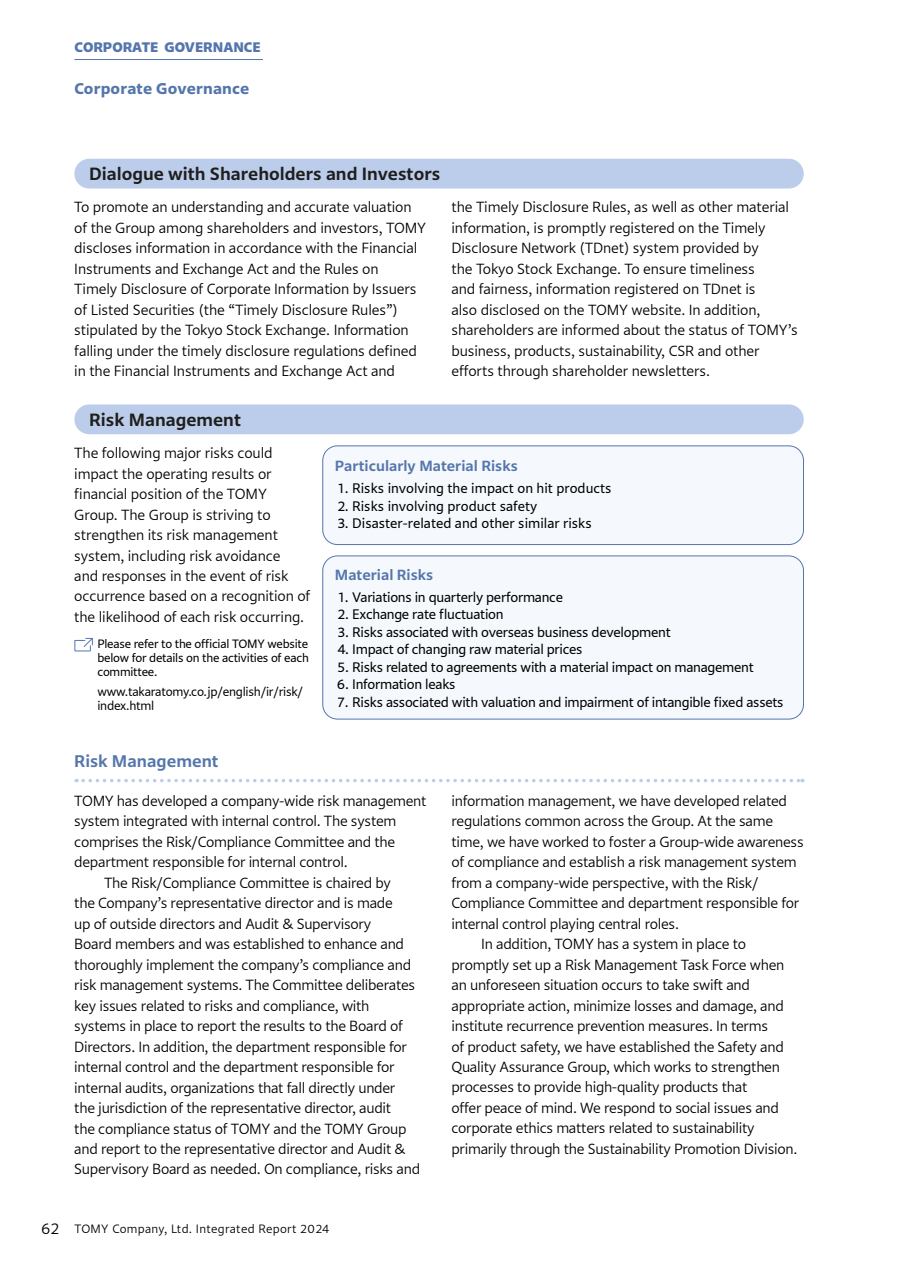
<style>
.page{position:relative;width:903px;height:1275px;background:#fff}
.page>*{position:absolute;margin:0;border:0;box-sizing:border-box;transform-origin:0 0}
.t1{font:700 17.85px "Sharoa Pro";color:#1f1e1d}
.t2{font:700 17.15px "Sharoa Pro";color:#5576ac}
.t3{font:800 15.75px "Sharoa Pro";letter-spacing:.01em;color:#5576ac}
.t4{font:300 14.88px/20.5px "Sharoa Pro";letter-spacing:-.02em;color:#000}
.t5{font:700 14.88px "Sharoa Pro";color:#5576ac}
.t6{font:14px "Sharoa Pro";letter-spacing:-.02em;color:#000}
.t7{font:14px "Sharoa Pro";color:#000}
.t8{font:800 14px "Sharoa Pro";color:#5576ac}
.t9{font:12.25px/14px "Sharoa Pro";letter-spacing:-.02em;color:#000;text-align:justify}
.t10{font:12.25px/14px "P Aoto Gothic Std N";letter-spacing:-.02em;color:#000}
.t11{font:300 12.25px "Sharoa Pro";letter-spacing:.025em;color:#000}
.s1{font-size:15.75px}
</style>
<div class="page">
<div style="left:323px;top:446px;width:480px;height:99px;background:#f5f8fc;border-radius:15px"></div>
<div style="left:322px;top:446px;width:482px;height:99px;border:1px solid #5576ac;border-radius:15px"></div>
<div style="left:323px;top:556px;width:480px;height:163px;background:#f5f8fc;border-radius:15px"></div>
<div style="left:322px;top:556px;width:482px;height:163px;border:1px solid #5576ac;border-radius:15px"></div>
<div style="left:74px;top:159px;width:730px;height:30px;background:#bbcdea;border-radius:15px"></div>
<div style="left:74px;top:404px;width:730px;height:30px;background:#bbcdea;border-radius:15px"></div>
<svg style="left:83px;top:779px;width:720px;height:3px"></svg>
<svg style="left:74px;top:638px;width:19px;height:14px"></svg>
<hr style="left:74px;top:59px;width:189px;height:1px;background:#5576ac">
<p class="t8" style="left:74px;top:35px;width:188px">CORPORATE GOVERNANCE</p>
<p class="t3" style="left:74px;top:74px;width:177px">Corporate Governance</p>
<p class="t1" style="left:89px;top:158px;width:352px">Dialogue with Shareholders and Investors</p>
<p class="t4" style="left:74px;top:196px;width:353px">To promote an understanding and accurate valuation of the Group among shareholders and investors, TOMY discloses information in accordance with the Financial Instruments and Exchange Act and the Rules on<br>Timely Disclosure of Corporate Information by Issuers of Listed Securities (the “Timely Disclosure Rules”) stipulated by the Tokyo Stock Exchange. Information falling under the timely disclosure regulations defined in the Financial Instruments and Exchange Act and</p>
<p class="t4" style="left:451px;top:196px;width:348px">the Timely Disclosure Rules, as well as other material information, is promptly registered on the Timely Disclosure Network (TDnet) system provided by<br>the Tokyo Stock Exchange. To ensure timeliness<br>and fairness, information registered on TDnet is<br>also disclosed on the TOMY website. In addition, shareholders are informed about the status of TOMY’s business, products, sustainability, CSR and other efforts through shareholder newsletters.</p>
<p class="t1" style="left:89px;top:404px;width:153px">Risk Management</p>
<p class="t4" style="left:74px;top:442px;width:238px">The following major risks could impact the operating results or financial position of the TOMY Group. The Group is striving to strengthen its risk management system, including risk avoidance<br>and responses in the event of risk occurrence based on a recognition of the likelihood of each risk occurring.</p>
<p class="t9" style="left:97px;top:636px;width:213px">Please refer to the official TOMY website below for details on the activities of each committee.</p>
<p class="t10" style="left:97px;top:685px;width:207px">www.takaratomy.co.jp/english/ir/risk/ index.html</p>
<p class="t2" style="left:74px;top:746px;width:146px">Risk Management</p>
<p class="t5" style="left:335px;top:453px;width:184px">Particularly Material Risks</p>
<p class="t7" style="left:339px;top:476px;width:274px">1. Risks involving the impact on hit products</p>
<p class="t7" style="left:337px;top:494px;width:202px">2. Risks involving product safety</p>
<p class="t7" style="left:337px;top:511px;width:256px">3. Disaster-related and other similar risks</p>
<p class="t5" style="left:335px;top:562px;width:100px">Material Risks</p>
<p class="t6" style="left:339px;top:585px;width:226px">1. Variations in quarterly performance</p>
<p class="t6" style="left:337px;top:603px;width:168px">2. Exchange rate fluctuation</p>
<p class="t6" style="left:337px;top:620px;width:335px">3. Risks associated with overseas business development</p>
<p class="t6" style="left:337px;top:638px;width:247px">4. Impact of changing raw material prices</p>
<p class="t6" style="left:337px;top:655px;width:418px">5. Risks related to agreements with a material impact on management</p>
<p class="t6" style="left:337px;top:673px;width:120px">6. Information leaks</p>
<p class="t6" style="left:337px;top:690px;width:448px">7. Risks associated with valuation and impairment of intangible fixed assets</p>
<p class="t4" style="left:74px;top:789px;width:354px">TOMY has developed a company-wide risk management</p>
<p class="t4" style="left:74px;top:810px;width:324px">system integrated with internal control. The system</p>
<p class="t4" style="left:74px;top:830px;width:322px">comprises the Risk/Compliance Committee and the</p>
<p class="t4" style="left:74px;top:851px;width:275px">department responsible for internal control.</p>
<p class="t4" style="left:104px;top:871px;width:288px">The Risk/Compliance Committee is chaired by</p>
<p class="t4" style="left:74px;top:892px;width:320px">the Company’s representative director and is made</p>
<p class="t4" style="left:74px;top:912px;width:299px">up of outside directors and Audit &amp; Supervisory</p>
<p class="t4" style="left:74px;top:933px;width:331px">Board members and was established to enhance and</p>
<p class="t4" style="left:74px;top:953px;width:338px">thoroughly implement the company’s compliance and</p>
<p class="t4" style="left:74px;top:974px;width:343px">risk management systems. The Committee deliberates</p>
<p class="t4" style="left:74px;top:994px;width:297px">key issues related to risks and compliance, with</p>
<p class="t4" style="left:74px;top:1014px;width:330px">systems in place to report the results to the Board of</p>
<p class="t4" style="left:74px;top:1035px;width:334px">Directors. In addition, the department responsible for</p>
<p class="t4" style="left:74px;top:1055px;width:322px">internal control and the department responsible for</p>
<p class="t4" style="left:74px;top:1076px;width:322px">internal audits, organizations that fall directly under</p>
<p class="t4" style="left:74px;top:1096px;width:318px">the jurisdiction of the representative director, audit</p>
<p class="t4" style="left:74px;top:1117px;width:334px">the compliance status of TOMY and the TOMY Group</p>
<p class="t4" style="left:74px;top:1137px;width:333px">and report to the representative director and Audit &amp;</p>
<p class="t4" style="left:74px;top:1158px;width:347px">Supervisory Board as needed. On compliance, risks and</p>
<p class="t11" style="left:41px;top:1219px;width:290px"><span class="s1">62</span> TOMY Company, Ltd. Integrated Report 2024</p>
<p class="t4" style="left:451px;top:789px;width:337px">information management, we have developed related</p>
<p class="t4" style="left:451px;top:810px;width:323px">regulations common across the Group. At the same</p>
<p class="t4" style="left:451px;top:830px;width:354px">time, we have worked to foster a Group-wide awareness</p>
<p class="t4" style="left:451px;top:851px;width:347px">of compliance and establish a risk management system</p>
<p class="t4" style="left:451px;top:871px;width:308px">from a company-wide perspective, with the Risk/</p>
<p class="t4" style="left:451px;top:892px;width:349px">Compliance Committee and department responsible for</p>
<p class="t4" style="left:451px;top:912px;width:229px">internal control playing central roles.</p>
<p class="t4" style="left:481px;top:932px;width:266px">In addition, TOMY has a system in place to</p>
<p class="t4" style="left:451px;top:953px;width:334px">promptly set up a Risk Management Task Force when</p>
<p class="t4" style="left:451px;top:973px;width:300px">an unforeseen situation occurs to take swift and</p>
<p class="t4" style="left:451px;top:994px;width:334px">appropriate action, minimize losses and damage, and</p>
<p class="t4" style="left:451px;top:1014px;width:318px">institute recurrence prevention measures. In terms</p>
<p class="t4" style="left:451px;top:1035px;width:334px">of product safety, we have established the Safety and</p>
<p class="t4" style="left:451px;top:1055px;width:330px">Quality Assurance Group, which works to strengthen</p>
<p class="t4" style="left:451px;top:1076px;width:297px">processes to provide high-quality products that</p>
<p class="t4" style="left:451px;top:1096px;width:329px">offer peace of mind. We respond to social issues and</p>
<p class="t4" style="left:451px;top:1117px;width:305px">corporate ethics matters related to sustainability</p>
<p class="t4" style="left:451px;top:1137px;width:347px">primarily through the Sustainability Promotion Division.</p>
</div>
